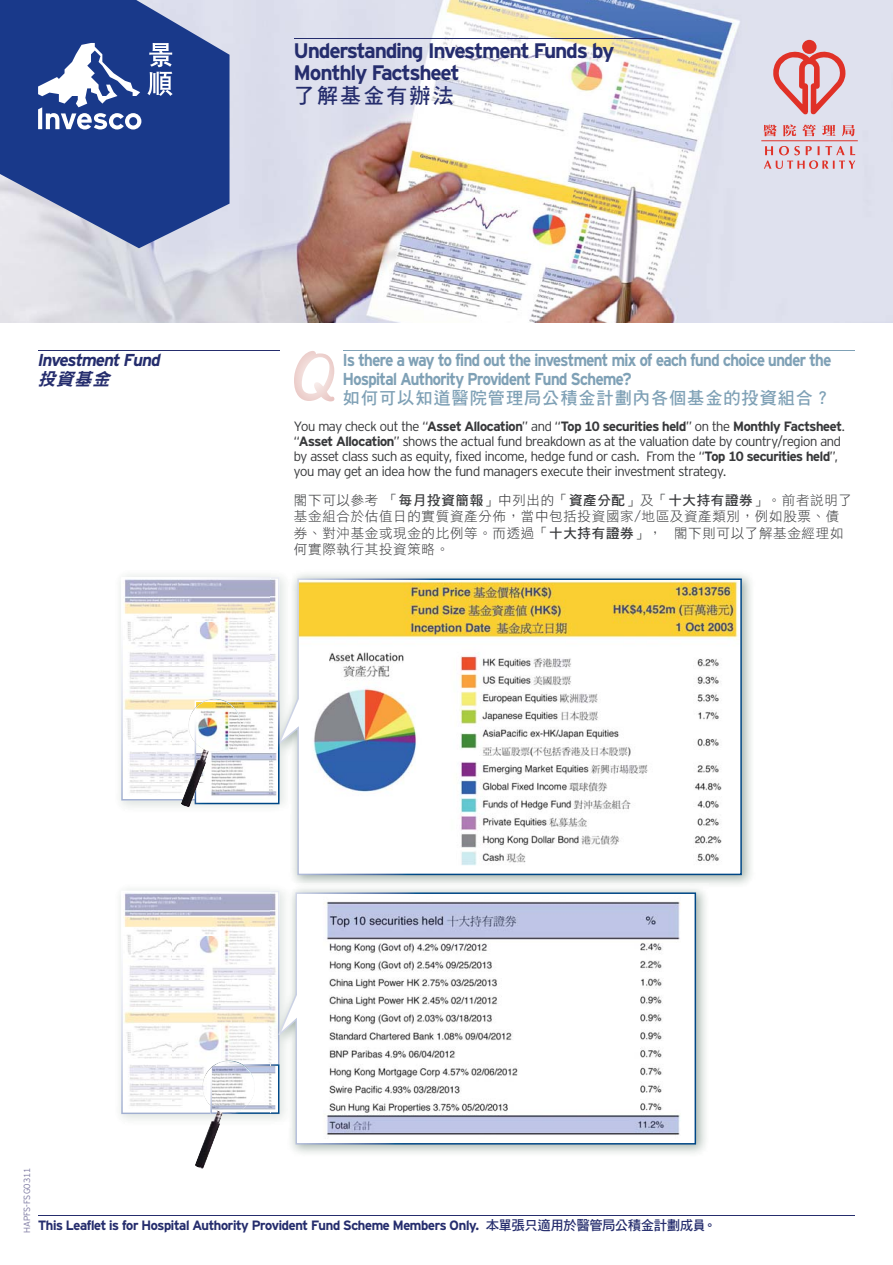
<style>
.page{position:relative;width:893px;height:1265px;background:#fff}
.page>*{position:absolute;margin:0;border:0;box-sizing:border-box;transform-origin:0 0}
.t1{font:700 21px/22.4px "Interstate";letter-spacing:-.03em;color:#252d6d}
.t2{font:21px "DF Hei HK W7 B5 pc H";letter-spacing:.1em;color:#252d6d}
.t3{font:700 17.25px/18.6px "Interstate";letter-spacing:-.03em;color:#7fa1b6;scale:.9 1}
.t4{font:17.25px "DF Hei HK W7 B5 pc H";letter-spacing:.05em;color:#7fa1b6}
.t5{font:italic 700 17.25px "Interstate";letter-spacing:-.035em;color:#252d6d}
.t6{font:italic 17.25px "DF Hei HK W9 B5 pc H";color:#252d6d}
.t7{font:300 13.5px/15px "Interstate";letter-spacing:-.025em;color:#38393b}
.t8{font:13.5px/16.5px "DF Hei HK W3 B5 pc H";letter-spacing:.05em;color:#38393b}
.t9{font:700 13.5px "Interstate";letter-spacing:-.02em;color:#252d6d}
.t10{font:300 9px "Interstate";color:#7e7aa2}
.s1{font-weight:700}
.s2{font-family:"DF Hei HK W7 B5 pc H"}
.s3{font-family:"DF Hei HK W7 B5 pc H";font-weight:400}
</style>
<div class="page">
<img style="left:0;top:0;width:892px;height:323px">
<svg style="left:0;top:0;width:229px;height:248px;background:#415b9d"></svg>
<svg style="left:38px;top:43px;width:103px;height:86px"></svg>
<svg style="left:147px;top:43px;width:26px;height:53px"></svg>
<hr style="left:294px;top:38px;width:369px;height:1px;background:#252d6d">
<div style="left:802px;top:40px;width:14px;height:14px;background:#e03127;border-radius:50%"></div>
<svg style="left:771px;top:47px;width:75px;height:69px;background:#dfa6ac"></svg>
<svg style="left:763px;top:125px;width:13px;height:11px"></svg>
<svg style="left:783px;top:125px;width:13px;height:11px"></svg>
<svg style="left:802px;top:125px;width:13px;height:11px"></svg>
<svg style="left:822px;top:125px;width:13px;height:11px"></svg>
<svg style="left:841px;top:125px;width:13px;height:11px"></svg>
<svg style="left:763px;top:146px;width:92px;height:23px;background:#dfbcc4"></svg>
<hr style="left:761px;top:140px;width:96px;height:1px;background:#e03127">
<hr style="left:343px;top:350px;width:511px;height:1px;background:#7fa1b6">
<img style="left:293px;top:574px;width:458px;height:311px">
<svg style="left:278px;top:578px;width:463px;height:297px"></svg>
<svg style="left:121px;top:577px;width:158px;height:227px"></svg>
<img style="left:271px;top:882px;width:437px;height:272px">
<svg style="left:121px;top:890px;width:150px;height:224px"></svg>
<img style="left:271px;top:890px;width:8px;height:224px">
<svg style="left:278px;top:892px;width:418px;height:252px"></svg>
<hr style="left:38px;top:350px;width:241px;height:1px;background:#252d6d">
<svg style="left:294px;top:351px;width:40px;height:50px"></svg>
<img style="left:195px;top:1060px;width:60px;height:108px">
<hr style="left:38px;top:1214px;width:816px;height:1px;background:#252d6d">
<img style="left:181px;top:698px;width:60px;height:109px">
<p class="t5" style="left:38px;top:350px;width:124px">Investment Fund</p>
<p class="t6" style="left:38px;top:372px;width:77px">投資基金</p>
<h1 class="t1" style="left:294px;top:41px;width:322px">Understanding Investment Funds by<br>Monthly Factsheet</h1>
<h1 class="t2" style="left:294px;top:87px;width:161px">了解基金有辦法</h1>
<p class="t3" style="left:343px;top:353px;width:544px">Is there a way to find out the investment mix of each fund choice under the<br>Hospital Authority Provident Fund Scheme?</p>
<p class="t4" style="left:343px;top:391px;width:490px">如何可以知道醫院管理局公積金計劃內各個基金的投資組合？</p>
<p class="t7" style="left:294px;top:420px;width:552px">You may check out the “<span class="s1">Asset Allocation</span>” and “<span class="s1">Top 10 securities held</span>” on the <span class="s1">Monthly Factsheet</span>. “<span class="s1">Asset Allocation</span>” shows the actual fund breakdown as at the valuation date by country/region and by asset class such as equity, fixed income, hedge fund or cash. From the “<span class="s1">Top 10 securities held</span>”, you may get an idea how the fund managers execute their investment strategy.</p>
<p class="t8" style="left:294px;top:493px;width:559px">閣下可以參考 「<span class="s2">每月投資簡報</span>」中列出的「<span class="s2">資產分配</span>」及「<span class="s2">十大持有證券</span>」。前者說明了基金組合於估值日的實質資產分佈，當中包括投資國家/地區及資產類別，例如股票、債券、對沖基金或現金的比例等。而透過「<span class="s2">十大持有證券</span>」， 閣下則可以了解基金經理如何實際執行其投資策略。</p>
<p class="t10" style="left:24px;top:1233px;width:67px;rotate:-90deg">HAPFS-FSG0311</p>
<p class="t9" style="left:38px;top:1220px;width:680px">This Leaflet is for Hospital Authority Provident Fund Scheme Members Only. <span class="s3">本單張只適用於醫管局公積金計劃成員。</span></p>
</div>
